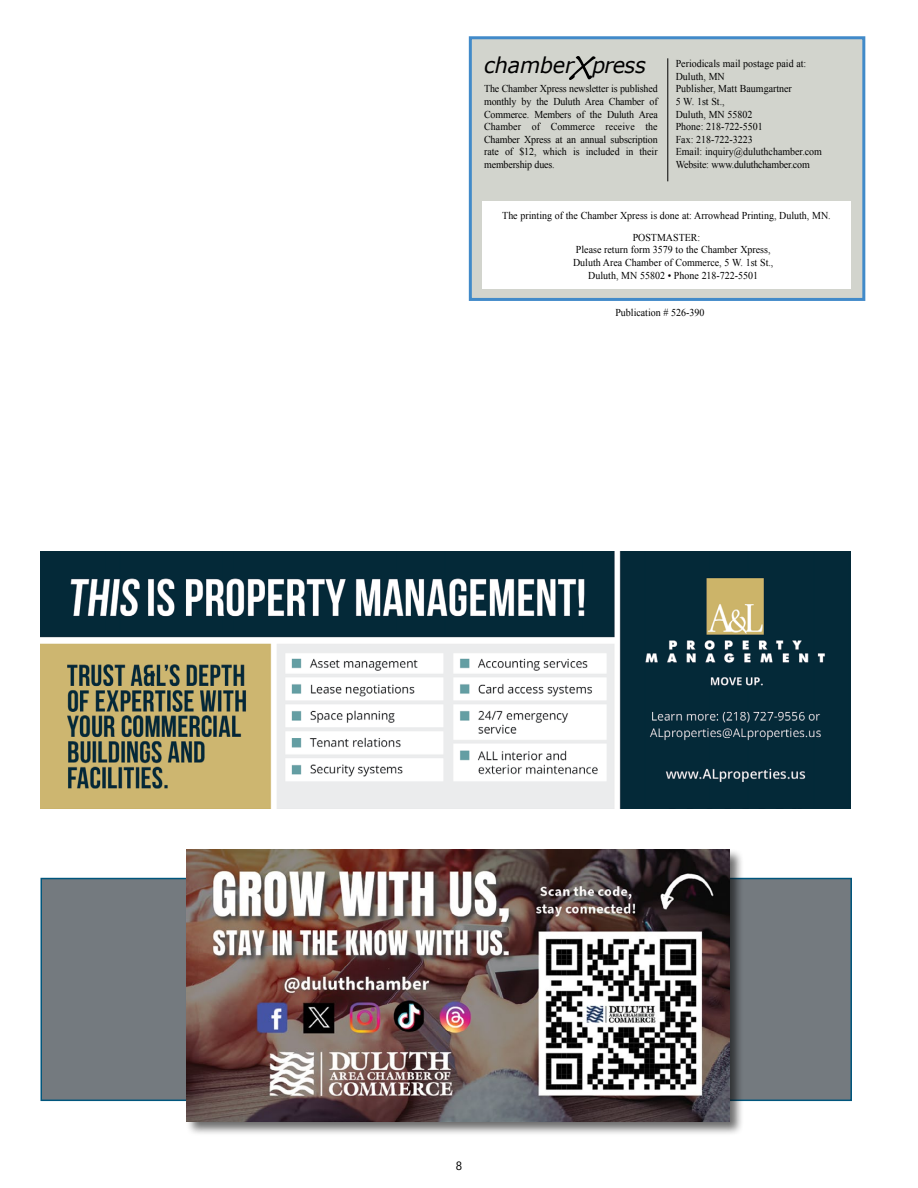
<style>
.page{position:relative;width:918px;height:1188px;background:#fff}
.page>*{position:absolute;margin:0;border:0;box-sizing:border-box;transform-origin:0 0}
.t1{font:italic 21.75px "Verdana";letter-spacing:-.01em;color:#000;scale:.96 1}
.Month_Day{font:12px "Avenir";color:#000;scale:.96 1}
.t2{font:10.5px/12.6px "Times New Roman";color:#000;scale:.95 1}
</style>
<div class="page">
<div style="left:40px;top:878px;width:812px;height:223px;background:#747a7f;border:2px solid #00567d"></div>
<div style="left:469px;top:36px;width:396px;height:265px;background:#d2d4cd;border:3px solid #418ac9"></div>
<hr style="left:667px;top:58px;width:1px;height:123px;background:#000">
<div style="left:482px;top:202px;width:369px;height:87px;background:#fff"></div>
<svg style="left:569px;top:56px;width:27px;height:24px"></svg>
<img style="left:40px;top:551px;width:810px;height:257px">
<div style="left:185px;top:848px;width:560px;height:289px;background:#000;opacity:.58"></div>
<img style="left:186px;top:850px;width:544px;height:272px">
<p class="t1" style="left:484px;top:51px;width:170px">chamber press</p>
<p class="t2" style="left:484px;top:82px;width:184px;text-align:justify">The Chamber Xpress newsletter is published monthly by the Duluth Area Chamber of Commerce. Members of the Duluth Area Chamber of Commerce receive the Chamber Xpress at an annual subscription rate of $12, which is included in their membership dues.</p>
<p class="t2" style="left:676px;top:57px;width:139px">Periodicals mail postage paid at:<br>Duluth, MN</p>
<p class="t2" style="left:676px;top:82px;width:156px">Publisher, Matt Baumgartner<br>5 W. 1st St.,<br>Duluth, MN 55802<br>Phone: 218-722-5501<br>Fax: 218-722-3223<br>Email: inquiry@duluthchamber.com<br>Website: www.duluthchamber.com</p>
<p class="t2" style="left:502px;top:209px;width:347px">The printing of the Chamber Xpress is done at: Arrowhead Printing, Duluth, MN.</p>
<p class="t2" style="left:633px;top:231px;width:73px">POSTMASTER:</p>
<p class="t2" style="left:576px;top:243px;width:206px">Please return form 3579 to the Chamber Xpress,</p>
<p class="t2" style="left:573px;top:256px;width:212px">Duluth Area Chamber of Commerce, 5 W. 1st St.,</p>
<p class="t2" style="left:588px;top:269px;width:180px">Duluth, MN 55802 • Phone 218-722-5501</p>
<p class="t2" style="left:615px;top:306px;width:95px">Publication # 526-390</p>
<p class="Month_Day" style="left:456px;top:1156px;width:8px">8</p>
</div>
